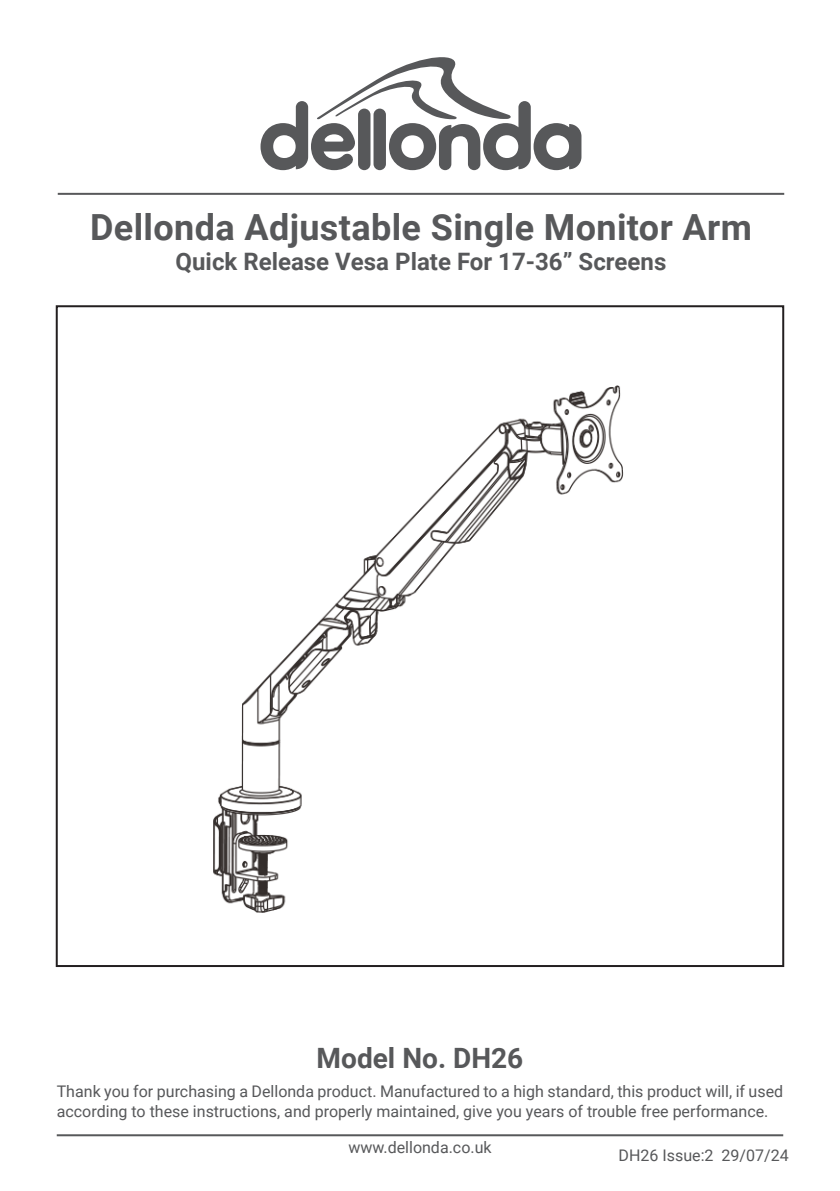
<style>
.page{position:relative;width:840px;height:1191px;background:#fff}
.page>*{position:absolute;margin:0;border:0;box-sizing:border-box;transform-origin:0 0}
.Product_Header{font:700 36px "Roboto";letter-spacing:.01em;color:#57585a}
.Model_Number{font:700 28px "Roboto";color:#57585a}
.Product_Header__Description{font:700 24px "Roboto";color:#57585a}
.Copy__Justified{font:16px/20px "Roboto";color:#57585a}
.Main_Copy__DO_NOT_MODIFY{font:16px "Roboto";color:#57585a}
.Page_Footer{font:16px "Roboto";color:#57585a}
</style>
<div class="page">
<hr style="left:57px;top:1134px;width:725px;height:2px;background:#57585a">
<hr style="left:58px;top:193px;width:725px;height:2px;background:#57585a">
<svg style="left:260px;top:57px;width:321px;height:113px"></svg>
<img style="left:213px;top:385px;width:411px;height:528px">
<p class="Product_Header" style="left:90px;top:202px;width:663px">Dellonda Adjustable Single Monitor Arm</p>
<p class="Product_Header__Description" style="left:175px;top:245px;width:492px">Quick Release Vesa Plate For 17-36” Screens</p>
<p class="Model_Number" style="left:316px;top:1038px;width:208px">Model No. DH26</p>
<p class="Copy__Justified" style="left:57px;top:1081px;width:727px">Thank you for purchasing a Dellonda product. Manufactured to a high standard, this product will, if used according to these instructions, and properly maintained, give you years of trouble free performance.</p>
<p class="Main_Copy__DO_NOT_MODIFY" style="left:618px;top:1144px;width:171px">DH26 Issue:2 29/07/24</p>
<p class="Page_Footer" style="left:348px;top:1136px;width:145px">www.dellonda.co.uk</p>
</div>
